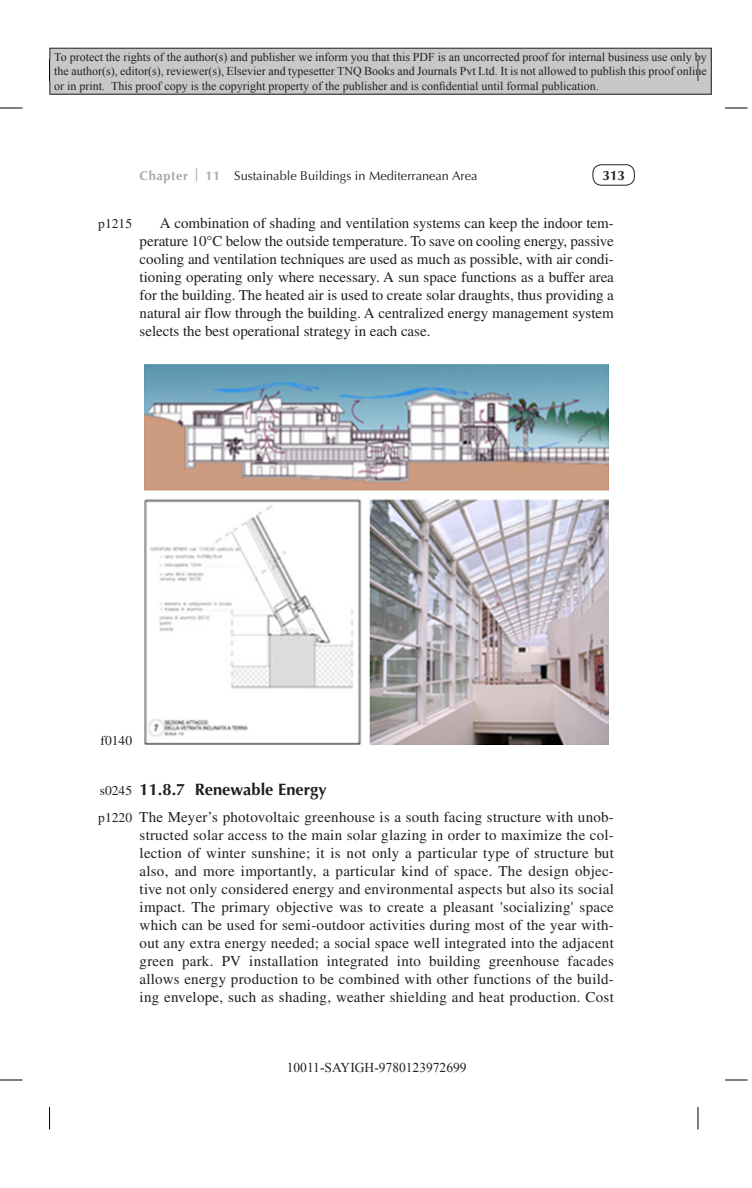
<style>
.page{position:relative;width:752px;height:1188px;background:#fff}
.page>*{position:absolute;margin:0;border:0;box-sizing:border-box;transform-origin:0 0}
._2_hd{font:700 16.5px "Optima";color:#231f20}
.text_flush{font:15px/18px "Times";letter-spacing:.015em;color:#231f20;text-align:justify}
.text{font:15px/18px "Times";color:#231f20;text-align:justify}
.t1{font:13.5px "Times New Roman";color:#231f20}
.t2{font:13.5px "Times";color:#231f20}
.t3{font:700 13.5px "Optima";color:#231f20}
.t4{font:12.75px "Optima";color:#231f20}
.t5{font:12px/14.4px "Times New Roman";color:#231f20;text-align:justify}
.s1{font-weight:700;color:#a8a9ad}
</style>
<div class="page">
<div style="left:592px;top:164px;width:42px;height:21px;border:1px solid #231f20;border-radius:9px"></div>
<div style="left:50px;top:48px;width:661px;height:46px;background:#c7c8ca"></div>
<div style="left:50px;top:48px;width:661px;height:46px;border:1px solid #231f20"></div>
<img style="left:145px;top:365px;width:463px;height:380px">
<svg style="left:0;top:108px;width:22px;height:1px"></svg>
<svg style="left:725px;top:108px;width:22px;height:1px"></svg>
<svg style="left:0;top:1080px;width:22px;height:1px"></svg>
<svg style="left:725px;top:1080px;width:22px;height:1px"></svg>
<svg style="left:49px;top:58px;width:1px;height:23px"></svg>
<svg style="left:49px;top:1107px;width:1px;height:23px"></svg>
<svg style="left:697px;top:58px;width:1px;height:23px"></svg>
<svg style="left:697px;top:1107px;width:1px;height:23px"></svg>
<p class="t5" style="left:54px;top:50px;width:654px">To protect the rights of the author(s) and publisher we inform you that this PDF is an uncorrected proof for internal business use only by the author(s), editor(s), reviewer(s), Elsevier and typesetter TNQ Books and Journals Pvt Ltd. It is not allowed to publish this proof online or in print. This proof copy is the copyright property of the publisher and is confidential until formal publication.</p>
<p class="t4" style="left:140px;top:168px;width:339px"><span class="s1">Chapter | 11</span> Sustainable Buildings in Mediterranean Area</p>
<p class="t3" style="left:602px;top:168px;width:24px">313</p>
<p class="t2" style="left:98px;top:216px;width:35px">p1215</p>
<p class="text" style="left:140px;top:214px;width:476px;text-indent:20px">A combination of shading and ventilation systems can keep the indoor tem&shy;perature 10°C below the outside temperature. To save on cooling energy, passive cooling and ventilation techniques are used as much as possible, with air condi&shy;tioning operating only where necessary. A sun space functions as a buffer area for the building. The heated air is used to create solar draughts, thus providing a natural air flow through the building. A centralized energy management system selects the best operational strategy in each case.</p>
<p class="t2" style="left:101px;top:733px;width:33px">f0140</p>
<p class="_2_hd" style="left:140px;top:780px;width:189px">11.8.7 Renewable Energy</p>
<p class="text_flush" style="left:139px;top:808px;width:476px">The Meyer’s photovoltaic greenhouse is a south facing structure with unob&shy;structed solar access to the main solar glazing in order to maximize the col&shy;lection of winter sunshine; it is not only a particular type of structure but also, and more importantly, a particular kind of space. The design objec&shy;tive not only considered energy and environmental aspects but also its social impact. The primary objective was to create a pleasant 'socializing' space which can be used for semi-outdoor activities during most of the year with&shy;out any extra energy needed; a social space well integrated into the adjacent green park. PV installation integrated into building greenhouse facades allows energy production to be combined with other functions of the build&shy;ing envelope, such as shading, weather shielding and heat production. Cost</p>
<p class="t2" style="left:100px;top:783px;width:34px">s0245</p>
<p class="t2" style="left:98px;top:810px;width:35px">p1220</p>
<p class="t1" style="left:287px;top:1059px;width:181px">10011-SAYIGH-9780123972699</p>
</div>
